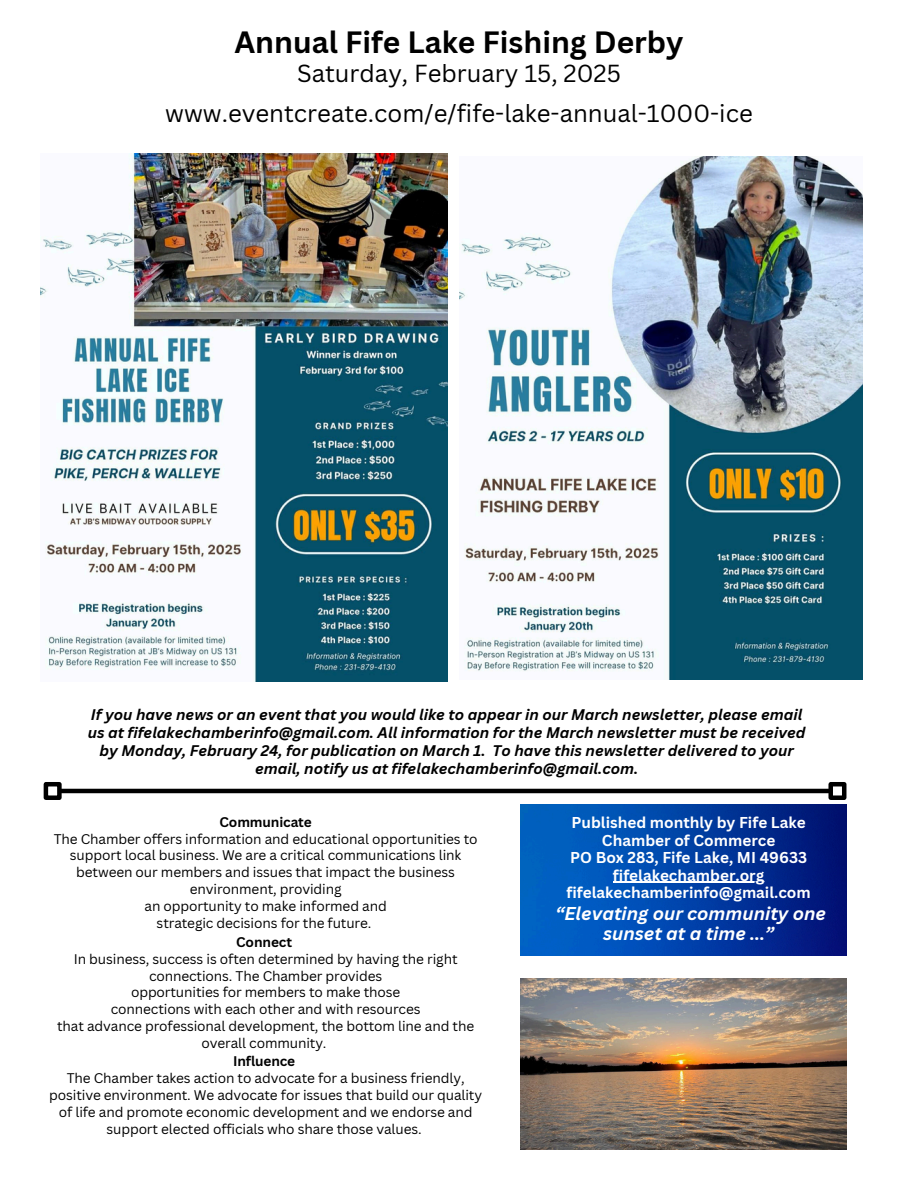
<style>
.page{position:relative;width:918px;height:1188px;background:#fff}
.page>*{position:absolute;margin:0;border:0;box-sizing:border-box;transform-origin:0 0}
.t1{font:700 30px "Canva Sans";color:#000}
.t2{font:24px "Canva Sans";color:#000}
.t3{font:italic 700 18.15px/20.5px "Canva Sans";color:#fff;text-align:center}
.t4{font:700 15.3px/17.4px "Canva Sans";color:#fff;text-align:center}
.t5{font:italic 700 15px/18px "Canva Sans";color:#000;text-align:center}
.t6{font:13.65px/16.8px "Canva Sans";letter-spacing:-.01em;color:#000;text-align:center}
.t7{font:700 13.65px "Canva Sans";letter-spacing:-.01em;color:#000}
</style>
<div class="page">
<img style="left:520px;top:979px;width:327px;height:171px">
<img style="left:520px;top:804px;width:327px;height:151px">
<hr style="left:61px;top:789px;width:769px;height:4px;background:#000">
<div style="left:44px;top:782px;width:18px;height:18px;border:4px solid #000"></div>
<div style="left:828px;top:782px;width:18px;height:18px;border:4px solid #000"></div>
<img style="left:41px;top:153px;width:406px;height:529px">
<img style="left:459px;top:156px;width:404px;height:523px">
<hr style="left:613px;top:881px;width:151px;height:2px;background:#fff">
<p class="t1" style="left:234px;top:21px;width:451px">Annual Fife Lake Fishing Derby</p>
<p class="t2" style="left:297px;top:56px;width:325px">Saturday, February 15, 2025</p>
<p class="t2" style="left:165px;top:96px;width:589px">www.eventcreate.com/e/fife-lake-annual-1000-ice</p>
<h1 class="t5" style="left:88px;top:705px;width:719px">If you have news or an event that you would like to appear in our March newsletter, please email us at fifelakechamberinfo@gmail.com. All information for the March newsletter must be received by Monday, February 24, for publication on March 1. To have this newsletter delivered to your email, notify us at fifelakechamberinfo@gmail.com.</h1>
<h2 class="t7" style="left:220px;top:812px;width:94px">Communicate</h2>
<p class="t6" style="left:54px;top:830px;width:426px">The Chamber offers information and educational opportunities to support local business. We are a critical communications link between our members and issues that impact the business environment, providing</p>
<p class="t6" style="left:145px;top:897px;width:244px">an opportunity to make informed and</p>
<h4 class="t6" style="left:157px;top:914px;width:216px">strategic decisions for the future.</h4>
<p class="t7" style="left:236px;top:932px;width:57px">Connect</p>
<p class="t6" style="left:74px;top:950px;width:385px">In business, success is often determined by having the right connections. The Chamber provides</p>
<p class="t6" style="left:131px;top:984px;width:271px">opportunities for members to make those</p>
<p class="t6" style="left:111px;top:1001px;width:311px">connections with each other and with resources</p>
<p class="t6" style="left:57px;top:1018px;width:419px">that advance professional development, the bottom line and the overall community.</p>
<p class="t7" style="left:233px;top:1052px;width:64px">Influence</p>
<p class="t6" style="left:49px;top:1069px;width:434px">The Chamber takes action to advocate for a business friendly, positive environment. We advocate for issues that build our quality of life and promote economic development and we endorse and support elected officials who share those values.</p>
<p class="t4" style="left:570px;top:814px;width:239px">Published monthly by Fife Lake<br>Chamber of Commerce<br>PO Box 283, Fife Lake, MI 49633</p>
<p class="t4" style="left:567px;top:866px;width:246px">fifelakechamber.org fifelakechamberinfo@gmail.com</p>
<p class="t3" style="left:556px;top:902px;width:272px">“Elevating our community one sunset at a time ...”</p>
</div>
